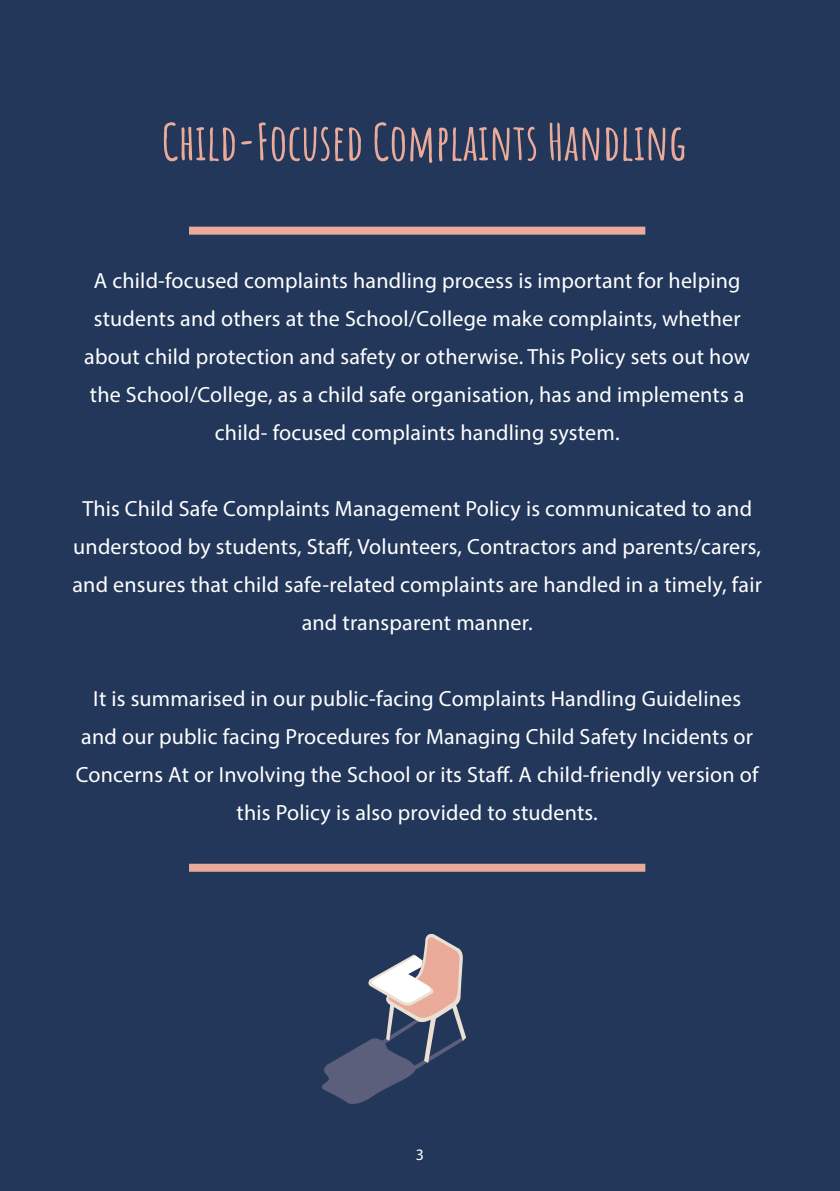
<style>
.page{position:relative;width:840px;height:1191px;background:#fff}
.page>*{position:absolute;margin:0;border:0;box-sizing:border-box;transform-origin:0 0}
.t1{font:700 50px "Amatic SC";color:#eaab9b}
.t2{font:22px/38px "Myriad Pro";letter-spacing:.01em;color:#fff;text-align:center}
.t3{font:16px "Myriad Pro";color:#fff}
</style>
<div class="page">
<div style="left:0;top:0;width:839px;height:1191px;background:#23375a"></div>
<div style="left:189px;top:227px;width:456px;height:8px;background:#eaab9b"></div>
<div style="left:189px;top:863px;width:456px;height:8px;background:#eaab9b"></div>
<svg style="left:322px;top:934px;width:144px;height:170px"></svg>
<h1 class="t1" style="left:162px;top:114px;width:525px">Child-Focused Complaints Handling</h1>
<p class="t2" style="left:84px;top:263px;width:667px">A child-focused complaints handling process is important for helping students and others at the School/College make complaints, whether about child protection and safety or otherwise. This Policy sets out how the School/College, as a child safe organisation, has and implements a child- focused complaints handling system.</p>
<p class="t2" style="left:72px;top:491px;width:690px">This Child Safe Complaints Management Policy is communicated to and understood by students, Staff, Volunteers, Contractors and parents/carers, and ensures that child safe-related complaints are handled in a timely, fair and transparent manner.</p>
<p class="t2" style="left:76px;top:681px;width:684px">It is summarised in our public-facing Complaints Handling Guidelines and our public facing Procedures for Managing Child Safety Incidents or Concerns At or Involving the School or its Staff. A child-friendly version of this Policy is also provided to students.</p>
<p class="t3" style="left:415px;top:1148px;width:10px">3</p>
</div>
